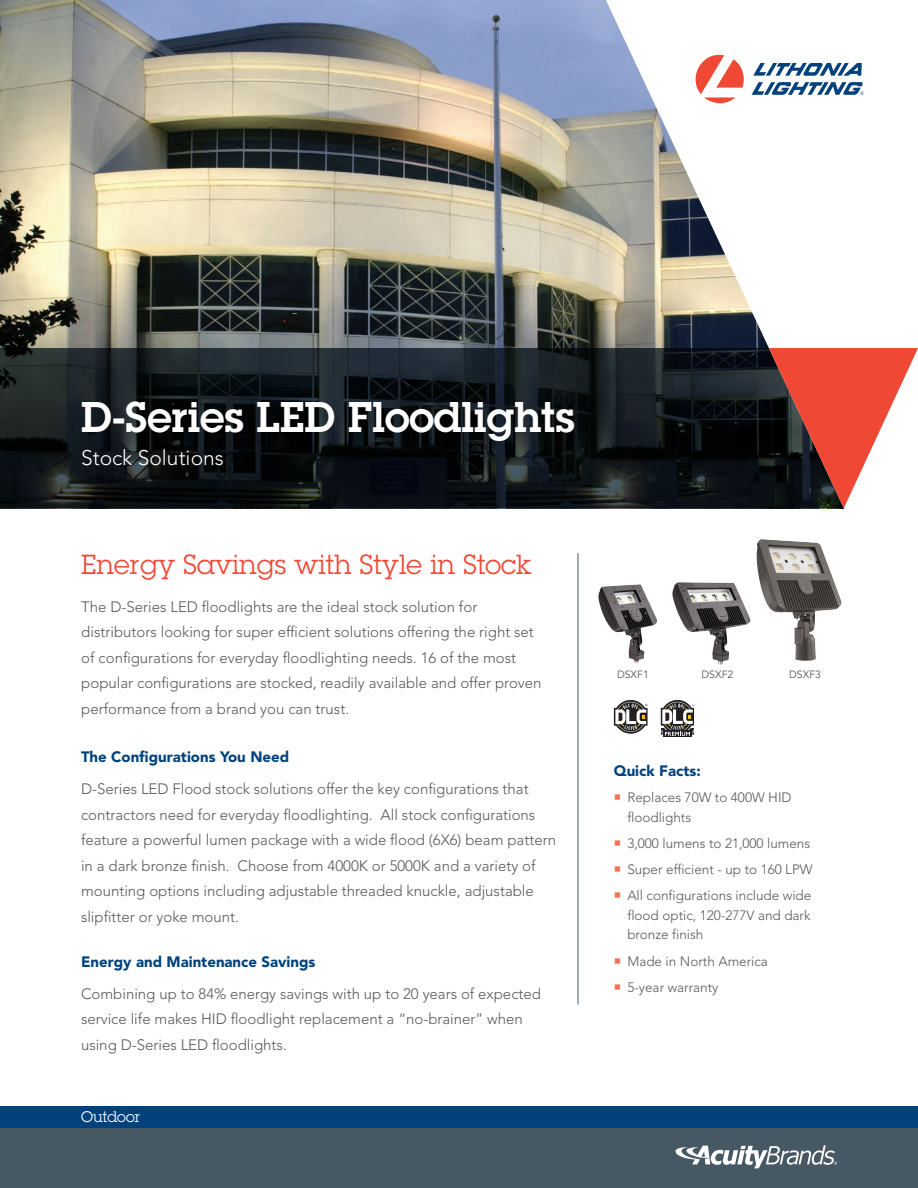
<style>
.page{position:relative;width:918px;height:1188px;background:#fff}
.page>*{position:absolute;margin:0;border:0;box-sizing:border-box;transform-origin:0 0}
.t1{font:600 42px "Lubalin Graph Std";color:#fff}
.t2{font:27px "Lubalin Graph Std";color:#ef4835}
.t3{font:300 21px "Avenir LT Std";color:#fff}
.t4{font:300 15px/25.5px "Avenir LT Std";color:#57585a}
.t5{font:900 15px "Avenir LT Std";color:#01427c}
.Segment{font:15px "Lubalin Graph Std";color:#fff}
.t6{font:300 13.5px/19.5px "Avenir LT Std";color:#57585a}
.Order_Info_-_Text{font:10.5px "Avenir LT Std";color:#57585a}
</style>
<div class="page">
<img style="left:0;top:0;width:606px;height:348px">
<svg style="left:0;top:348px;width:606px;height:160px;background:#11171b"></svg>
<svg style="left:606px;top:0;width:239px;height:622px"></svg>
<svg style="left:769px;top:348px;width:149px;height:160px"></svg>
<hr style="left:578px;top:553px;width:1px;height:452px;background:#475865">
<div style="left:0;top:1126px;width:918px;height:62px;background:#475865"></div>
<div style="left:0;top:1106px;width:918px;height:22px;background:#01427c"></div>
<svg style="left:696px;top:55px;width:50px;height:48px"></svg>
<svg style="left:753px;top:63px;width:109px;height:13px"></svg>
<svg style="left:752px;top:82px;width:112px;height:13px"></svg>
<svg style="left:675px;top:1145px;width:162px;height:23px"></svg>
<img style="left:598px;top:584px;width:59px;height:79px">
<img style="left:672px;top:582px;width:78px;height:83px">
<div style="left:663px;top:731px;width:29px;height:6px;background:#231f20"></div>
<svg style="left:661px;top:700px;width:33px;height:36px"></svg>
<svg style="left:614px;top:700px;width:34px;height:34px"></svg>
<img style="left:757px;top:539px;width:84px;height:122px">
<p class="t1" style="left:81px;top:389px;width:495px">D-Series LED Floodlights</p>
<p class="t3" style="left:81px;top:445px;width:144px">Stock Solutions</p>
<p class="t2" style="left:81px;top:547px;width:452px">Energy Savings with Style in Stock</p>
<p class="t4" style="left:81px;top:594px;width:462px">The D-Series LED floodlights are the ideal stock solution for distributors looking for super efficient solutions offering the right set of configurations for everyday floodlighting needs. 16 of the most popular configurations are stocked, readily available and offer proven performance from a brand you can trust.</p>
<p class="t5" style="left:81px;top:748px;width:210px">The Configurations You Need</p>
<p class="t4" style="left:81px;top:776px;width:477px">D-Series LED Flood stock solutions offer the key configurations that contractors need for everyday floodlighting. All stock configurations feature a powerful lumen package with a wide flood (6X6) beam pattern in a dark bronze finish. Choose from 4000K or 5000K and a variety of mounting options including adjustable threaded knuckle, adjustable slipfitter or yoke mount.</p>
<p class="t5" style="left:81px;top:952px;width:236px">Energy and Maintenance Savings</p>
<p class="t4" style="left:81px;top:981px;width:462px">Combining up to 84% energy savings with up to 20 years of expected service life makes HID floodlight replacement a “no-brainer” when using D-Series LED floodlights.</p>
<p class="Segment" style="left:81px;top:1107px;width:61px">Outdoor</p>
<p class="Order_Info_-_Text" style="left:617px;top:669px;width:33px">DSXF1</p>
<p class="Order_Info_-_Text" style="left:701px;top:669px;width:33px">DSXF2</p>
<p class="Order_Info_-_Text" style="left:789px;top:669px;width:33px">DSXF3</p>
<p class="t5" style="left:614px;top:762px;width:88px">Quick Facts:</p>
<p class="t6" style="left:627px;top:788px;width:166px">Replaces 70W to 400W HID floodlights</p>
<p class="t6" style="left:627px;top:834px;width:184px">3,000 lumens to 21,000 lumens</p>
<p class="t6" style="left:627px;top:860px;width:187px">Super efficient - up to 160 LPW</p>
<p class="t6" style="left:627px;top:886px;width:186px;text-align:justify">All configurations include wide flood optic, 120-277V and dark bronze finish</p>
<p class="t6" style="left:627px;top:951px;width:142px">Made in North America</p>
<p class="t6" style="left:627px;top:978px;width:93px">5-year warranty</p>
</div>
